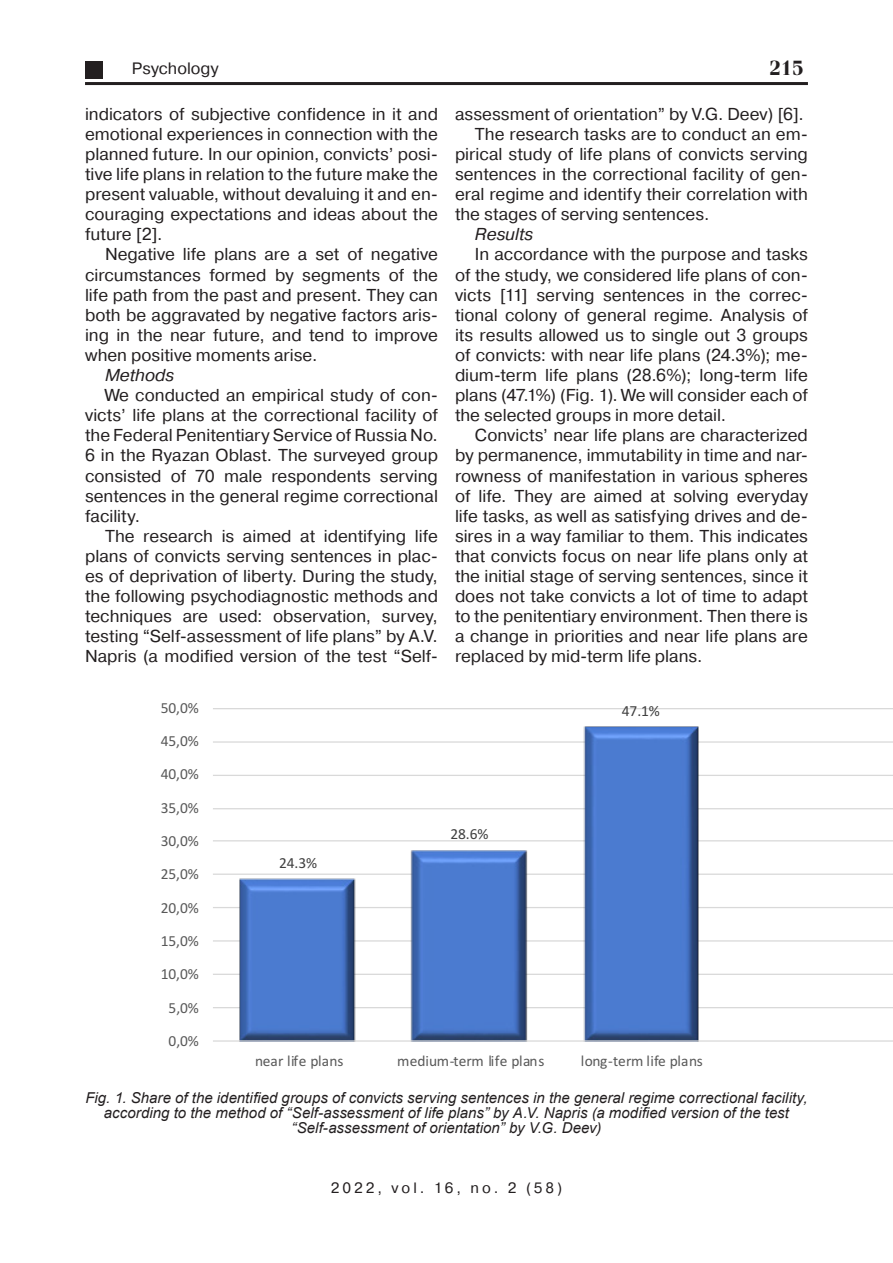
<style>
.page{position:relative;width:893px;height:1263px;background:#fff}
.page>*{position:absolute;margin:0;border:0;box-sizing:border-box;transform-origin:0 0}
.t1{font:700 21px "Simeiz";color:#231f20}
.текст_статьи_англ{font:17.25px/20.1px "Pragmatica C";color:#231f20;text-align:justify}
.текст_статьи_англ-2{font:italic 17.25px "Pragmatica C";letter-spacing:-.005em;color:#231f20}
.t2{font:16.5px "Pragmatica C";color:#231f20}
.t3{font:15.45px "Calibri";letter-spacing:-.005em;color:#595959}
.t4{font:15.45px "Calibri";color:#404040}
.таблица_заголовок{font:italic 15px/15px "Arial";color:#231f20;text-align:center}
.t5{font:15px "Pragmatica C";letter-spacing:.2em;color:#231f20}
</style>
<div class="page">
<hr style="left:85px;top:82px;width:723px;height:3px;background:#231f20">
<div style="left:85px;top:61px;width:17px;height:17px;background:#231f20"></div>
<hr style="left:213px;top:1007px;width:680px;height:1px;background:#d9d9d9">
<hr style="left:213px;top:974px;width:680px;height:1px;background:#d9d9d9">
<hr style="left:213px;top:940px;width:680px;height:1px;background:#d9d9d9">
<hr style="left:213px;top:907px;width:680px;height:1px;background:#d9d9d9">
<hr style="left:213px;top:873px;width:680px;height:2px;background:#d9d9d9">
<hr style="left:213px;top:840px;width:680px;height:1px;background:#d9d9d9">
<hr style="left:213px;top:808px;width:680px;height:1px;background:#d9d9d9">
<hr style="left:213px;top:775px;width:680px;height:1px;background:#d9d9d9">
<hr style="left:213px;top:741px;width:680px;height:2px;background:#d9d9d9">
<hr style="left:213px;top:708px;width:680px;height:1px;background:#d9d9d9">
<hr style="left:213px;top:1040px;width:680px;height:2px;background:#d9d9d9">
<svg style="left:213px;top:709px;width:511px;height:333px"></svg>
<p class="t2" style="left:132px;top:59px;width:89px">Psychology</p>
<p class="текст_статьи_англ" style="left:85px;top:104px;width:354px">indicators of subjective confidence in it and emotional experiences in connection with the planned future. In our opinion, convicts’ posi&shy;tive life plans in relation to the future make the present valuable, without devaluing it and en&shy;couraging expectations and ideas about the future [2].</p>
<p class="текст_статьи_англ" style="left:85px;top:245px;width:354px;text-indent:20px">Negative life plans are a set of negative circumstances formed by segments of the life path from the past and present. They can both be aggravated by negative factors aris&shy;ing in the near future, and tend to improve when positive moments arise.</p>
<p class="текст_статьи_англ-2" style="left:105px;top:365px;width:71px">Methods</p>
<p class="текст_статьи_англ" style="left:85px;top:385px;width:354px;text-indent:20px">We conducted an empirical study of con&shy;victs’ life plans at the correctional facility of the Federal Penitentiary Service of Russia No.<br>6 in the Ryazan Oblast. The surveyed group consisted of 70 male respondents serving sentences in the general regime correctional facility.</p>
<p class="текст_статьи_англ" style="left:85px;top:526px;width:354px;text-indent:20px">The research is aimed at identifying life plans of convicts serving sentences in plac&shy;es of deprivation of liberty. During the study, the following psychodiagnostic methods and techniques are used: observation, survey, testing “Self-assessment of life plans” by A.V.<br>Napris (a modified version of the test “Self-</p>
<p class="t1" style="left:769px;top:56px;width:36px">215</p>
<p class="текст_статьи_англ" style="left:455px;top:104px;width:350px">assessment of orientation” by V.G. Deev) [6].</p>
<p class="текст_статьи_англ" style="left:455px;top:124px;width:354px;text-indent:20px">The research tasks are to conduct an em&shy;pirical study of life plans of convicts serving sentences in the correctional facility of gen&shy;eral regime and identify their correlation with the stages of serving sentences.</p>
<p class="текст_статьи_англ-2" style="left:475px;top:225px;width:60px">Results</p>
<p class="текст_статьи_англ" style="left:455px;top:245px;width:354px;text-indent:20px">In accordance with the purpose and tasks of the study, we considered life plans of con&shy;victs [11] serving sentences in the correc&shy;tional colony of general regime. Analysis of its results allowed us to single out 3 groups of convicts: with near life plans (24.3%); me&shy;dium-term life plans (28.6%); long-term life plans (47.1%) (Fig. 1). We will consider each of the selected groups in more detail.</p>
<p class="текст_статьи_англ" style="left:455px;top:425px;width:354px;text-indent:20px">Convicts’ near life plans are characterized by permanence, immutability in time and nar&shy;rowness of manifestation in various spheres of life. They are aimed at solving everyday life tasks, as well as satisfying drives and de&shy;sires in a way familiar to them. This indicates that convicts focus on near life plans only at the initial stage of serving sentences, since it does not take convicts a lot of time to adapt to the penitentiary environment. Then there is a change in priorities and near life plans are replaced by mid-term life plans.</p>
<p class="t3" style="left:161px;top:698px;width:40px">50,0%</p>
<p class="t3" style="left:161px;top:731px;width:40px">45,0%</p>
<p class="t3" style="left:161px;top:765px;width:40px">40,0%</p>
<p class="t3" style="left:161px;top:798px;width:40px">35,0%</p>
<p class="t3" style="left:161px;top:831px;width:40px">30,0%</p>
<p class="t3" style="left:161px;top:865px;width:40px">25,0%</p>
<p class="t3" style="left:161px;top:898px;width:40px">20,0%</p>
<p class="t3" style="left:161px;top:931px;width:40px">15,0%</p>
<p class="t3" style="left:161px;top:964px;width:40px">10,0%</p>
<p class="t3" style="left:169px;top:998px;width:32px">5,0%</p>
<p class="t3" style="left:169px;top:1031px;width:32px">0,0%</p>
<p class="t4" style="left:279px;top:853px;width:40px">24.3%</p>
<p class="t4" style="left:450px;top:824px;width:40px">28.6%</p>
<p class="t4" style="left:622px;top:701px;width:40px">47.1%</p>
<p class="t3" style="left:255px;top:1051px;width:90px">near life plans</p>
<p class="t3" style="left:397px;top:1051px;width:149px">medium-term life plans</p>
<p class="t3" style="left:581px;top:1051px;width:123px">long-term life plans</p>
<p class="таблица_заголовок" style="left:85px;top:1090px;width:723px">Fig. 1. Share of the identified groups of convicts serving sentences in the general regime correctional facility, according to the method of “Self-assessment of life plans” by A.V. Napris (a modified version of the test “Self-assessment of orientation” by V.G. Deev)</p>
<p class="t5" style="left:331px;top:1179px;width:233px">2022, vol. 16, no. 2 (58)</p>
</div>
